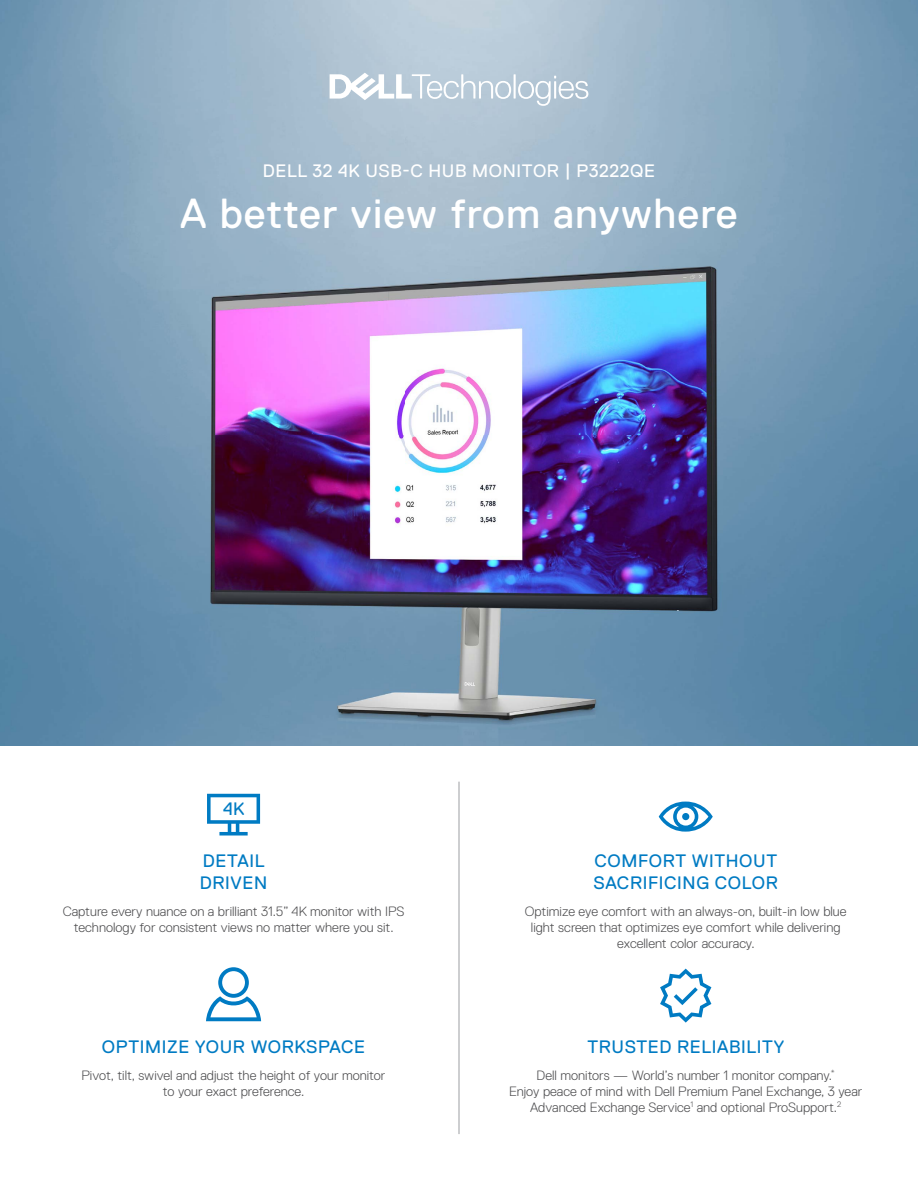
<style>
.page{position:relative;width:918px;height:1188px;background:#fff}
.page>*{position:absolute;margin:0;border:0;box-sizing:border-box;transform-origin:0 0}
.t1{font:42px "Dell Replica";letter-spacing:.025em;color:#fff}
.t2{font:18px/21.6px "Dell Replica";letter-spacing:.035em;color:#007bc3}
.t3{font:18px "Dell Replica";letter-spacing:.035em;color:#fff}
.t4{font:300 13.5px/16.2px "Dell Replica";color:#4d4d4f;text-align:center}
</style>
<div class="page">
<img style="left:0;top:0;width:918px;height:746px">
<img style="left:90px;top:123px;width:737px;height:623px">
<svg style="left:330px;top:73px;width:258px;height:33px"></svg>
<hr style="left:458px;top:782px;width:2px;height:352px;background:#a7a9ac">
<svg style="left:660px;top:969px;width:51px;height:54px"></svg>
<svg style="left:206px;top:967px;width:55px;height:54px"></svg>
<svg style="left:659px;top:802px;width:54px;height:30px"></svg>
<svg style="left:207px;top:794px;width:53px;height:42px"></svg>
<h2 class="t3" style="left:263px;top:161px;width:394px">DELL 32 4K USB-C HUB MONITOR | P3222QE</h2>
<h1 class="t1" style="left:180px;top:190px;width:559px">A better view from anywhere</h1>
<h2 class="t2" style="left:223px;top:798px;width:23px">4K</h2>
<h2 class="t2" style="left:594px;top:850px;width:186px">COMFORT WITHOUT<br>SACRIFICING COLOR</h2>
<h2 class="t2" style="left:200px;top:850px;width:69px">DETAIL<br>DRIVEN</h2>
<p class="t4" style="left:63px;top:903px;width:343px">Capture every nuance on a brilliant 31.5” 4K monitor with IPS technology for consistent views no matter where you sit.</p>
<p class="t4" style="left:525px;top:903px;width:323px">Optimize eye comfort with an always-on, built-in low blue light screen that optimizes eye comfort while delivering excellent color accuracy.</p>
<h2 class="t2" style="left:102px;top:1036px;width:265px">OPTIMIZE YOUR WORKSPACE</h2>
<p class="t4" style="left:82px;top:1067px;width:305px">Pivot, tilt, swivel and adjust the height of your monitor to your exact preference.</p>
<h2 class="t2" style="left:587px;top:1036px;width:198px">TRUSTED RELIABILITY</h2>
<p class="t4" style="left:509px;top:1067px;width:355px">Dell monitors — World’s number 1 monitor company.<sup>*<br></sup>Enjoy peace of mind with Dell Premium Panel Exchange, 3 year<br>Advanced Exchange Service<sup>1</sup> and optional ProSupport.<sup>2</sup></p>
</div>
